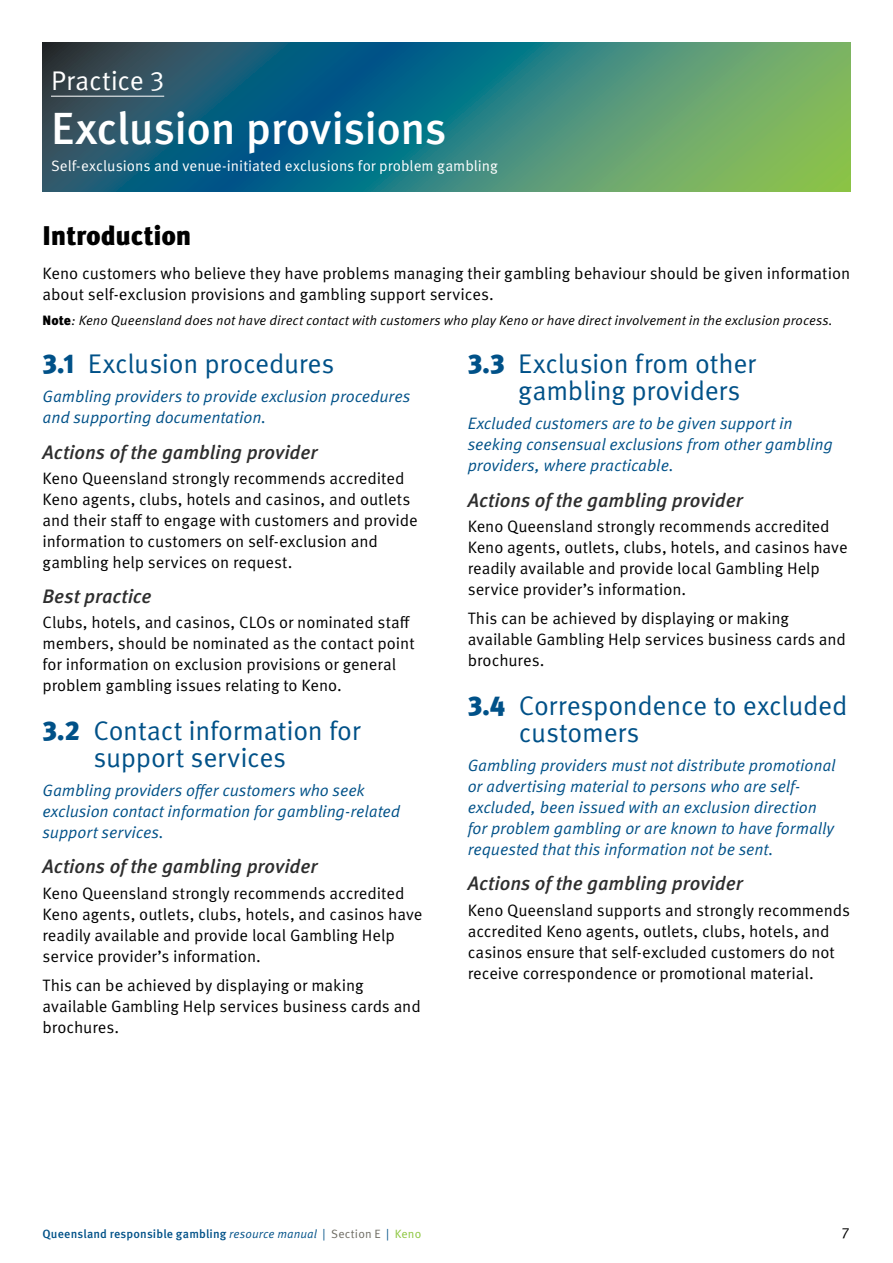
<style>
.page{position:relative;width:893px;height:1263px;background:#fff}
.page>*{position:absolute;margin:0;border:0;box-sizing:border-box;transform-origin:0 0}
.h01{font:500 45px "Meta Pro";letter-spacing:-.015em;color:#fff}
.h02Code{font:27px/27px "Meta Pro Norm";letter-spacing:-.01em;color:#005188}
.h02{font:900 27px "Meta Pro";letter-spacing:-.01em;color:#000}
.h01_Prac{font:27px "Meta Pro Norm";color:#fff}
.h03{font:italic 500 19.5px "Meta Pro";letter-spacing:-.005em;color:#2e2e2e}
.body{font:16.5px/21px "Meta Pro Norm";letter-spacing:-.005em;color:#000}
.bodyCode{font:16.5px/21px "Meta Pro Norm Ita";letter-spacing:-.005em;color:#005188}
.h05{font:15px "Meta Pro Norm";color:#fff}
.t1{font:15px "Meta Pro Norm";color:#000}
.t2{font:13.5px "Meta Pro Norm Ita";letter-spacing:.005em;color:#000}
.t3{font:500 12px "Meta Pro";letter-spacing:.01em;color:#005188}
.s1{font-family:"Meta Pro";font-weight:900}
.s2{font-family:"Meta Pro Norm Ita";font-weight:400}
.s3{font-family:"Meta Pro Norm";font-weight:400}
.s4{font-family:"Meta Pro Norm";font-weight:400;color:#6e6c63}
.s5{font-family:"Meta Pro Norm";font-weight:400;color:#8cc63e}
</style>
<div class="page">
<svg style="left:43px;top:43px;width:807px;height:148px;background:#377d75"></svg>
<hr style="left:51px;top:96px;width:113px;height:1px;background:#fff">
<p class="h01_Prac" style="left:51px;top:60px;width:115px">Practice 3</p>
<p class="h01" style="left:51px;top:94px;width:397px">Exclusion provisions</p>
<p class="h05" style="left:51px;top:154px;width:448px">Self-exclusions and venue-initiated exclusions for problem gambling</p>
<p class="h02" style="left:43px;top:214px;width:150px">Introduction</p>
<p class="body" style="left:43px;top:261px;width:809px">Keno customers who believe they have problems managing their gambling behaviour should be given information about self-exclusion provisions and gambling support services.</p>
<p class="t2" style="left:43px;top:310px;width:792px"><span class="s1">Note</span>: Keno Queensland does not have direct contact with customers who play Keno or have direct involvement in the exclusion process.</p>
<p class="h02Code" style="left:43px;top:348px;width:293px"><span class="s1">3.1</span> Exclusion procedures</p>
<p class="bodyCode" style="left:43px;top:385px;width:369px">Gambling providers to provide exclusion procedures and supporting documentation.</p>
<p class="h03" style="left:43px;top:437px;width:277px">Actions of the gambling provider</p>
<p class="body" style="left:43px;top:466px;width:377px">Keno Queensland strongly recommends accredited Keno agents, clubs, hotels and casinos, and outlets and their staff to engage with customers and provide information to customers on self-exclusion and gambling help services on request.</p>
<p class="h03" style="left:43px;top:581px;width:111px">Best practice</p>
<p class="body" style="left:43px;top:611px;width:374px">Clubs, hotels, and casinos, CLOs or nominated staff members, should be nominated as the contact point for information on exclusion provisions or general problem gambling issues relating to Keno.</p>
<p class="h02Code" style="left:94px;top:715px;width:268px;text-indent:-51px"><span class="s1">3.2</span> Contact information for support services</p>
<p class="bodyCode" style="left:43px;top:779px;width:359px">Gambling providers offer customers who seek exclusion contact information for gambling-related support services.</p>
<p class="h03" style="left:43px;top:851px;width:277px">Actions of the gambling provider</p>
<p class="body" style="left:43px;top:881px;width:381px">Keno Queensland strongly recommends accredited Keno agents, outlets, clubs, hotels, and casinos have readily available and provide local Gambling Help service provider’s information.</p>
<p class="body" style="left:43px;top:974px;width:380px">This can be achieved by displaying or making available Gambling Help services business cards and brochures.</p>
<p class="h02Code" style="left:518px;top:348px;width:239px;text-indent:-50px"><span class="s1">3.3</span> Exclusion from other gambling providers</p>
<p class="bodyCode" style="left:468px;top:412px;width:367px">Excluded customers are to be given support in seeking consensual exclusions from other gambling providers, where practicable.</p>
<p class="h03" style="left:468px;top:485px;width:277px">Actions of the gambling provider</p>
<p class="body" style="left:468px;top:514px;width:381px">Keno Queensland strongly recommends accredited Keno agents, outlets, clubs, hotels, and casinos have readily available and provide local Gambling Help service provider’s information.</p>
<p class="body" style="left:468px;top:607px;width:380px">This can be achieved by displaying or making available Gambling Help services business cards and brochures.</p>
<p class="h02Code" style="left:519px;top:690px;width:330px;text-indent:-51px"><span class="s1">3.4</span> Correspondence to excluded customers</p>
<p class="bodyCode" style="left:468px;top:754px;width:369px">Gambling providers must not distribute promotional or advertising material to persons who are self&shy;excluded, been issued with an exclusion direction for problem gambling or are known to have formally requested that this information not be sent.</p>
<p class="h03" style="left:468px;top:868px;width:277px">Actions of the gambling provider</p>
<p class="body" style="left:468px;top:898px;width:384px">Keno Queensland supports and strongly recommends accredited Keno agents, outlets, clubs, hotels, and casinos ensure that self-excluded customers do not receive correspondence or promotional material.</p>
<p class="t3" style="left:43px;top:1225px;width:380px">Queensland responsible gambling <span class="s2">resource manual</span> <span class="s3">|</span> <span class="s4">Section E</span> <span class="s3">|</span> <span class="s5">Keno</span></p>
<p class="t1" style="left:842px;top:1222px;width:9px">7</p>
</div>
